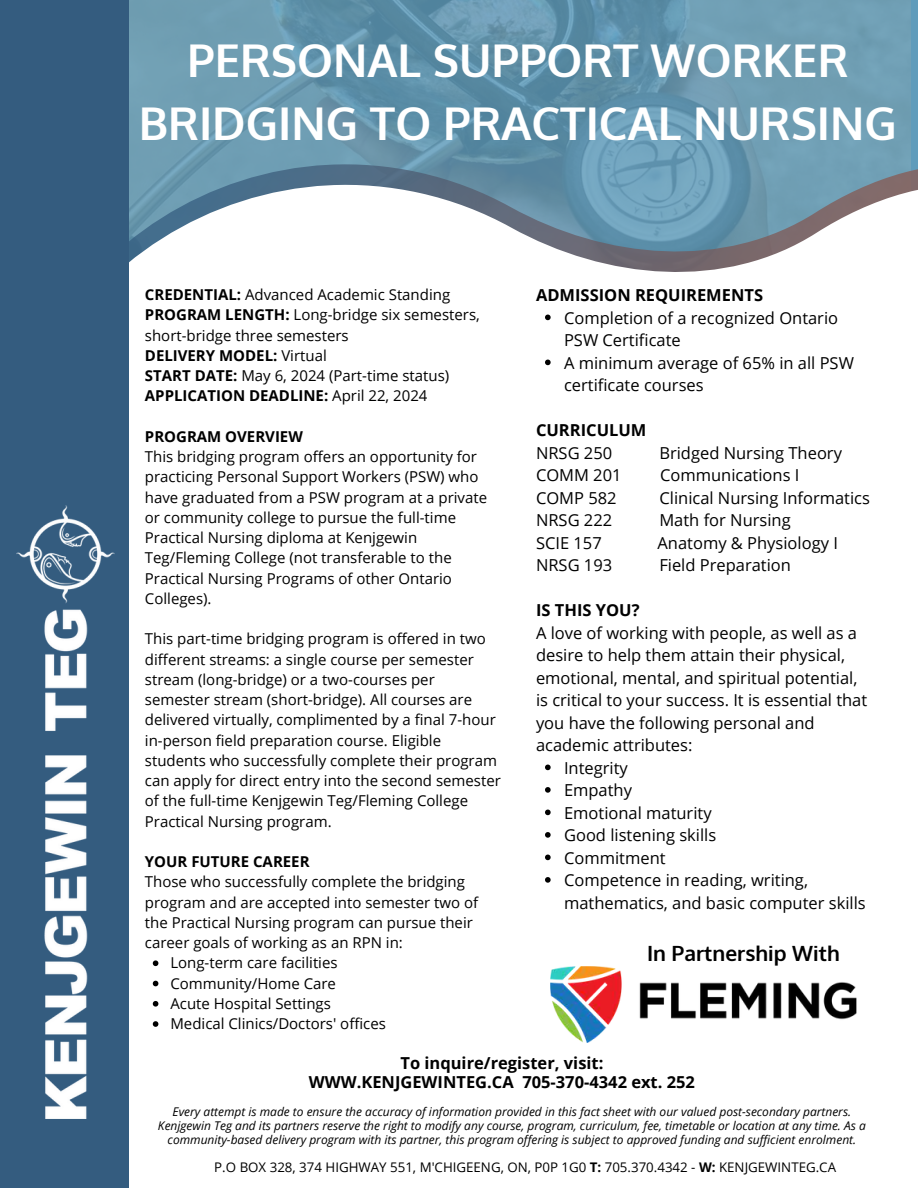
<style>
.page{position:relative;width:918px;height:1188px;background:#fff}
.page>*{position:absolute;margin:0;border:0;box-sizing:border-box;transform-origin:0 0}
.t1{font:700 45.15px/63px "Oxygen";color:#fff;text-align:center}
.t2{font:700 21px "Oxygen";color:#000}
.t3{font:16.5px/22.5px "Open Sans";color:#000}
.t4{font:700 16.5px/19.2px "Open Sans";color:#000;text-align:center}
.t5{font:15px/20.2px "Open Sans";color:#000}
.t6{font:700 15px "Open Sans";color:#000}
.t7{font:13.35px "Open Sans";color:#000}
.t8{font:italic 12px/14px "Open Sans";color:#000;text-align:center}
.s1{font-weight:700}
</style>
<div class="page">
<img style="left:128px;top:0;width:782px;height:145px">
<svg style="left:128px;top:145px;width:790px;height:21px;background:#6a9ab1"></svg>
<svg style="left:128px;top:166px;width:790px;height:664px"></svg>
<div style="left:0;top:0;width:128px;height:1188px;background:#345c7f"></div>
<img style="left:16px;top:505px;width:98px;height:613px">
<svg style="left:153px;top:960px;width:5px;height:6px"></svg>
<svg style="left:153px;top:981px;width:5px;height:5px"></svg>
<svg style="left:153px;top:1001px;width:5px;height:6px"></svg>
<svg style="left:153px;top:1021px;width:5px;height:6px"></svg>
<img style="left:551px;top:967px;width:306px;height:75px">
<svg style="left:545px;top:315px;width:6px;height:5px"></svg>
<svg style="left:545px;top:360px;width:6px;height:5px"></svg>
<svg style="left:545px;top:765px;width:6px;height:5px"></svg>
<svg style="left:545px;top:787px;width:6px;height:6px"></svg>
<svg style="left:545px;top:810px;width:6px;height:5px"></svg>
<svg style="left:545px;top:832px;width:6px;height:6px"></svg>
<svg style="left:545px;top:855px;width:6px;height:5px"></svg>
<svg style="left:545px;top:877px;width:6px;height:6px"></svg>
<h1 class="t1" style="left:139px;top:31px;width:760px">PERSONAL SUPPORT WORKER<br>BRIDGING TO PRACTICAL NURSING</h1>
<p class="t5" style="left:145px;top:284px;width:336px"><span class="s1">CREDENTIAL:</span> Advanced Academic Standing <span class="s1">PROGRAM LENGTH:</span> Long-bridge six semesters, short-bridge three semesters<br><span class="s1">DELIVERY MODEL:</span> Virtual<br><span class="s1">START DATE:</span> May 6, 2024 (Part-time status)<br><span class="s1">APPLICATION DEADLINE:</span> April 22, 2024</p>
<p class="t6" style="left:145px;top:426px;width:159px">PROGRAM OVERVIEW</p>
<p class="t5" style="left:145px;top:446px;width:344px">This bridging program offers an opportunity for practicing Personal Support Workers (PSW) who have graduated from a PSW program at a private or community college to pursue the full-time Practical Nursing diploma at Kenjgewin Teg/Fleming College (not transferable to the Practical Nursing Programs of other Ontario Colleges).</p>
<p class="t5" style="left:145px;top:628px;width:358px">This part-time bridging program is offered in two different streams: a single course per semester stream (long-bridge) or a two-courses per semester stream (short-bridge). All courses are delivered virtually, complimented by a final 7-hour in-person field preparation course. Eligible students who successfully complete their program can apply for direct entry into the second semester of the full-time Kenjgewin Teg/Fleming College Practical Nursing program.</p>
<p class="t6" style="left:145px;top:851px;width:166px">YOUR FUTURE CAREER</p>
<p class="t5" style="left:145px;top:871px;width:322px">Those who successfully complete the bridging</p>
<p class="t5" style="left:145px;top:892px;width:335px">program and are accepted into semester two of</p>
<p class="t5" style="left:145px;top:912px;width:330px">the Practical Nursing program can pursue their</p>
<p class="t5" style="left:145px;top:932px;width:260px">career goals of working as an RPN in:</p>
<p class="t5" style="left:170px;top:952px;width:169px">Long-term care facilities</p>
<p class="t5" style="left:170px;top:973px;width:167px">Community/Home Care</p>
<p class="t5" style="left:170px;top:993px;width:162px">Acute Hospital Settings</p>
<p class="t5" style="left:170px;top:1013px;width:217px">Medical Clinics/Doctors' offices</p>
<p class="t4" style="left:536px;top:285px;width:229px">ADMISSION REQUIREMENTS</p>
<p class="t3" style="left:564px;top:306px;width:291px">Completion of a recognized Ontario<br>PSW Certificate<br>A minimum average of 65% in all PSW certificate courses</p>
<p class="t4" style="left:536px;top:420px;width:112px">CURRICULUM</p>
<p class="t3" style="left:536px;top:441px;width:78px">NRSG 250</p>
<p class="t3" style="left:659px;top:441px;width:184px">Bridged Nursing Theory</p>
<p class="t3" style="left:536px;top:463px;width:87px">COMM 201</p>
<p class="t3" style="left:660px;top:463px;width:141px">Communications I</p>
<p class="t3" style="left:536px;top:486px;width:82px">COMP 582</p>
<p class="t3" style="left:659px;top:486px;width:212px">Clinical Nursing Informatics</p>
<p class="t3" style="left:536px;top:508px;width:78px">NRSG 222</p>
<p class="t3" style="left:659px;top:508px;width:133px">Math for Nursing</p>
<p class="t3" style="left:536px;top:531px;width:67px">SCIE 157</p>
<p class="t3" style="left:657px;top:531px;width:182px">Anatomy &amp; Physiology I</p>
<p class="t3" style="left:536px;top:553px;width:78px">NRSG 193</p>
<p class="t3" style="left:659px;top:553px;width:133px">Field Preparation</p>
<p class="t4" style="left:536px;top:600px;width:105px">IS THIS YOU?</p>
<p class="t3" style="left:536px;top:621px;width:323px">A love of working with people, as well as a</p>
<p class="t3" style="left:536px;top:643px;width:311px">desire to help them attain their physical,</p>
<p class="t3" style="left:536px;top:666px;width:323px">emotional, mental, and spiritual potential,</p>
<p class="t3" style="left:536px;top:688px;width:333px">is critical to your success. It is essential that</p>
<p class="t3" style="left:536px;top:711px;width:280px">you have the following personal and</p>
<p class="t3" style="left:536px;top:733px;width:158px">academic attributes:</p>
<p class="t3" style="left:564px;top:756px;width:65px">Integrity</p>
<p class="t3" style="left:564px;top:778px;width:70px">Empathy</p>
<p class="t3" style="left:564px;top:801px;width:149px">Emotional maturity</p>
<p class="t3" style="left:564px;top:823px;width:154px">Good listening skills</p>
<p class="t3" style="left:564px;top:846px;width:103px">Commitment</p>
<p class="t3" style="left:564px;top:868px;width:246px">Competence in reading, writing,</p>
<p class="t3" style="left:564px;top:891px;width:303px">mathematics, and basic computer skills</p>
<h2 class="t2" style="left:647px;top:940px;width:194px">In Partnership With</h2>
<p class="t4" style="left:309px;top:1053px;width:388px">To inquire/register, visit:<br>WWW.KENJGEWINTEG.CA 705-370-4342 ext. 252</p>
<p class="t8" style="left:158px;top:1105px;width:709px">Every attempt is made to ensure the accuracy of information provided in this fact sheet with our valued post-secondary partners.<br>Kenjgewin Teg and its partners reserve the right to modify any course, program, curriculum, fee, timetable or location at any time. As a community-based delivery program with its partner, this program offering is subject to approved funding and sufficient enrolment.</p>
<p class="t7" style="left:214px;top:1158px;width:623px">P.O BOX 328, 374 HIGHWAY 551, M'CHIGEENG, ON, P0P 1G0 <span class="s1">T:</span> 705.370.4342 - <span class="s1">W:</span> KENJGEWINTEG.CA</p>
</div>
